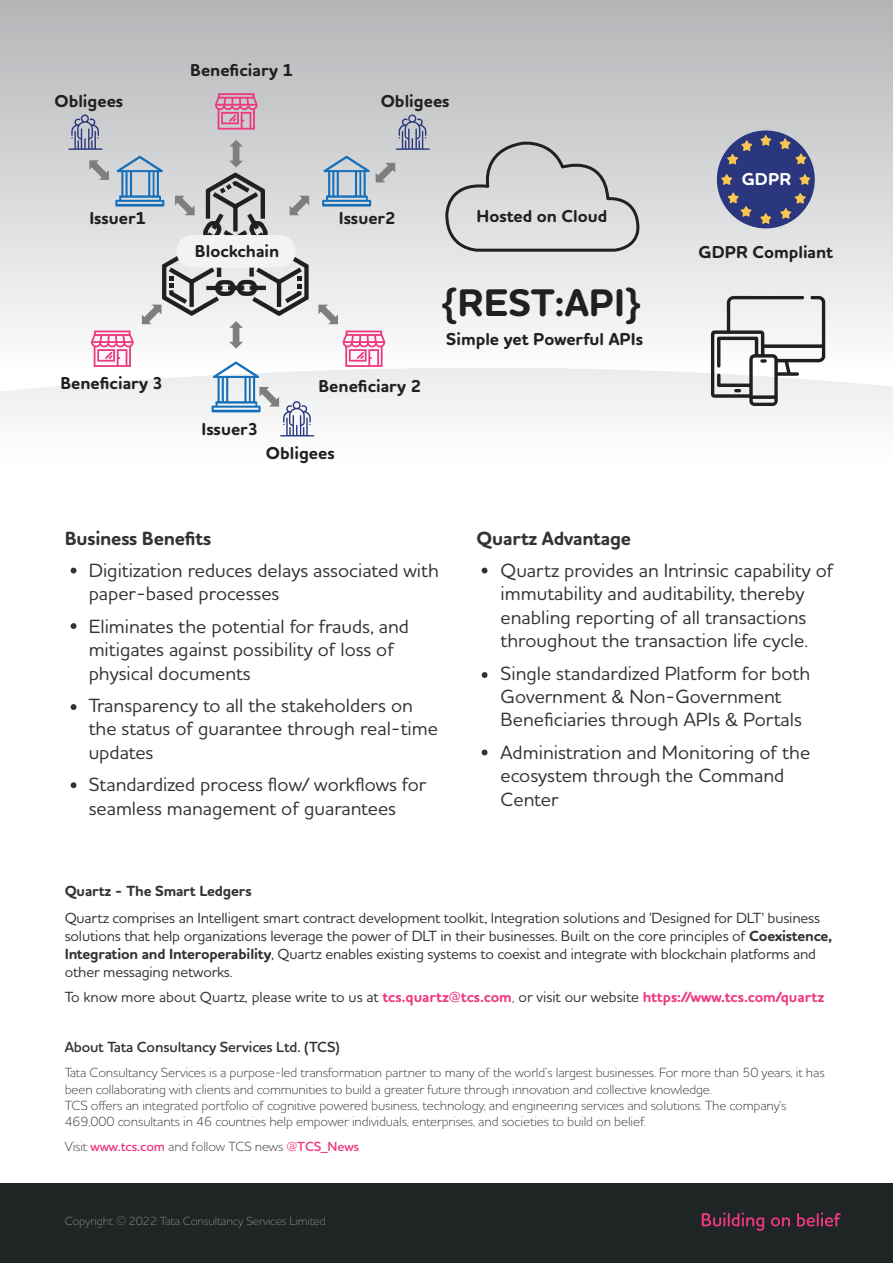
<style>
.page{position:relative;width:893px;height:1263px;background:#fff}
.page>*{position:absolute;margin:0;border:0;box-sizing:border-box;transform-origin:0 0}
.t1{font:700 39.15px "Houschka Rounded";color:#231f20}
.t2{font:500 19.5px/23.4px "Houschka Rounded";color:#333}
.t3{font:700 19.5px "Houschka Rounded";letter-spacing:-.01em;color:#333}
.t4{font:700 17.55px "Houschka Rounded";color:#231f20}
.t5{font:700 17.55px "Houschka Rounded";color:#fff}
.t6{font:500 15px/18px "Houschka Rounded";letter-spacing:-.01em;color:#333}
.t7{font:600 15px "Houschka Rounded";letter-spacing:-.01em;color:#333}
.t8{font:700 15px "Houschka Rounded";letter-spacing:-.01em;color:#333}
.t9{font:300 13.5px/16.2px "Houschka Rounded";letter-spacing:-.01em;color:#333}
.t10{font:300 12px "Houschka Pro";letter-spacing:-.01em;color:#8e8e8e}
.s1{font-weight:700}
.s2{font-weight:700;color:#ee3c82}
.s3{color:#3d85c6}
.s4{font-weight:600;color:#ee3c82}
.s5{color:#ee3c82}
</style>
<div class="page">
<svg style="left:0;top:0;width:893px;height:364px;background:#cdcfd1"></svg>
<svg style="left:0;top:368px;width:893px;height:69px"></svg>
<svg style="left:482px;top:568px;width:6px;height:5px"></svg>
<svg style="left:482px;top:672px;width:6px;height:6px"></svg>
<svg style="left:482px;top:749px;width:6px;height:6px"></svg>
<svg style="left:71px;top:782px;width:5px;height:6px"></svg>
<svg style="left:71px;top:704px;width:5px;height:6px"></svg>
<svg style="left:71px;top:623px;width:5px;height:6px"></svg>
<svg style="left:71px;top:568px;width:5px;height:5px"></svg>
<div style="left:0;top:1184px;width:893px;height:79px;background:#1f2424"></div>
<svg style="left:702px;top:1212px;width:62px;height:19px"></svg>
<svg style="left:771px;top:1217px;width:19px;height:9px"></svg>
<svg style="left:797px;top:1212px;width:44px;height:14px"></svg>
<svg style="left:68px;top:93px;width:362px;height:343px"></svg>
<svg style="left:444px;top:140px;width:197px;height:186px;background:#d9d9db"></svg>
<svg style="left:711px;top:296px;width:114px;height:110px"></svg>
<div style="left:717px;top:130px;width:98px;height:98px;background:#2a367d;border-radius:50%"></div>
<svg style="left:760px;top:135px;width:11px;height:11px"></svg>
<svg style="left:799px;top:174px;width:11px;height:11px"></svg>
<svg style="left:780px;top:193px;width:26px;height:26px"></svg>
<svg style="left:728px;top:193px;width:24px;height:24px"></svg>
<svg style="left:760px;top:213px;width:11px;height:11px"></svg>
<svg style="left:721px;top:174px;width:11px;height:11px"></svg>
<svg style="left:727px;top:140px;width:25px;height:25px"></svg>
<svg style="left:779px;top:138px;width:27px;height:26px"></svg>
<p class="t4" style="left:190px;top:59px;width:104px">Beneficiary 1</p>
<p class="t4" style="left:54px;top:90px;width:70px">Obligees</p>
<p class="t4" style="left:381px;top:90px;width:70px">Obligees</p>
<p class="t4" style="left:89px;top:207px;width:58px">Issuer1</p>
<p class="t4" style="left:339px;top:207px;width:58px">Issuer2</p>
<p class="t4" style="left:195px;top:240px;width:86px">Blockchain</p>
<p class="t4" style="left:477px;top:205px;width:132px">Hosted on Cloud</p>
<p class="t4" style="left:60px;top:372px;width:104px">Beneficiary 3</p>
<p class="t4" style="left:318px;top:375px;width:104px">Beneficiary 2</p>
<p class="t4" style="left:201px;top:418px;width:58px">Issuer3</p>
<p class="t4" style="left:266px;top:441px;width:70px">Obligees</p>
<h1 class="t1" style="left:441px;top:277px;width:201px">{REST:API}</h1>
<p class="t4" style="left:446px;top:327px;width:198px">Simple yet Powerful APIs</p>
<p class="t5" style="left:742px;top:168px;width:51px">GDPR</p>
<p class="t4" style="left:699px;top:241px;width:136px">GDPR Compliant</p>
<p class="t3" style="left:65px;top:525px;width:148px">Business Benefits</p>
<p class="t2" style="left:89px;top:558px;width:352px">Digitization reduces delays associated with paper-based processes</p>
<p class="t2" style="left:89px;top:614px;width:322px">Eliminates the potential for frauds, and mitigates against possibility of loss of physical documents</p>
<p class="t2" style="left:89px;top:693px;width:351px">Transparency to all the stakeholders on the status of guarantee through real-time updates</p>
<p class="t2" style="left:89px;top:772px;width:339px">Standardized process flow/ workflows for seamless management of guarantees</p>
<p class="t3" style="left:477px;top:525px;width:156px">Quartz Advantage</p>
<p class="t2" style="left:501px;top:558px;width:334px">Quartz provides an Intrinsic capability of immutability and auditability, thereby enabling reporting of all transactions throughout the transaction life cycle.</p>
<p class="t2" style="left:501px;top:661px;width:311px">Single standardized Platform for both<br>Government &amp; Non-Government<br>Beneficiaries through APIs &amp; Portals</p>
<p class="t2" style="left:501px;top:740px;width:311px">Administration and Monitoring of the ecosystem through the Command<br>Center</p>
<p class="t8" style="left:65px;top:881px;width:188px">Quartz - The Smart Ledgers</p>
<p class="t6" style="left:65px;top:908px;width:769px">Quartz comprises an Intelligent smart contract development toolkit, Integration solutions and 'Designed for DLT' business solutions that help organizations leverage the power of DLT in their businesses. Built on the core principles of <span class="s1">Coexistence, Integration and Interoperability</span>, Quartz enables existing systems to coexist and integrate with blockchain platforms and other messaging networks.</p>
<p class="t6" style="left:65px;top:987px;width:761px">To know more about Quartz, please write to us at <span class="s2">tcs.quartz@tcs.com</span><span class="s3">,</span> or visit our website <span class="s2">https://www.tcs.com/quartz</span></p>
<p class="t7" style="left:65px;top:1037px;width:277px">About Tata Consultancy Services Ltd. (TCS)</p>
<p class="t9" style="left:65px;top:1064px;width:761px">Tata Consultancy Services is a purpose-led transformation partner to many of the world’s largest businesses. For more than 50 years, it has been collaborating with clients and communities to build a greater future through innovation and collective knowledge.<br>TCS offers an integrated portfolio of cognitive powered business, technology, and engineering services and solutions. The company's 469,000 consultants in 46 countries help empower individuals, enterprises, and societies to build on belief.</p>
<p class="t9" style="left:65px;top:1138px;width:298px">Visit <span class="s4">www.tcs.com</span> and follow TCS news <span class="s4">@TCS_News</span><span class="s5">.</span></p>
<p class="t10" style="left:65px;top:1213px;width:263px">Copyright © 2022 Tata Consultancy Services Limited</p>
</div>
